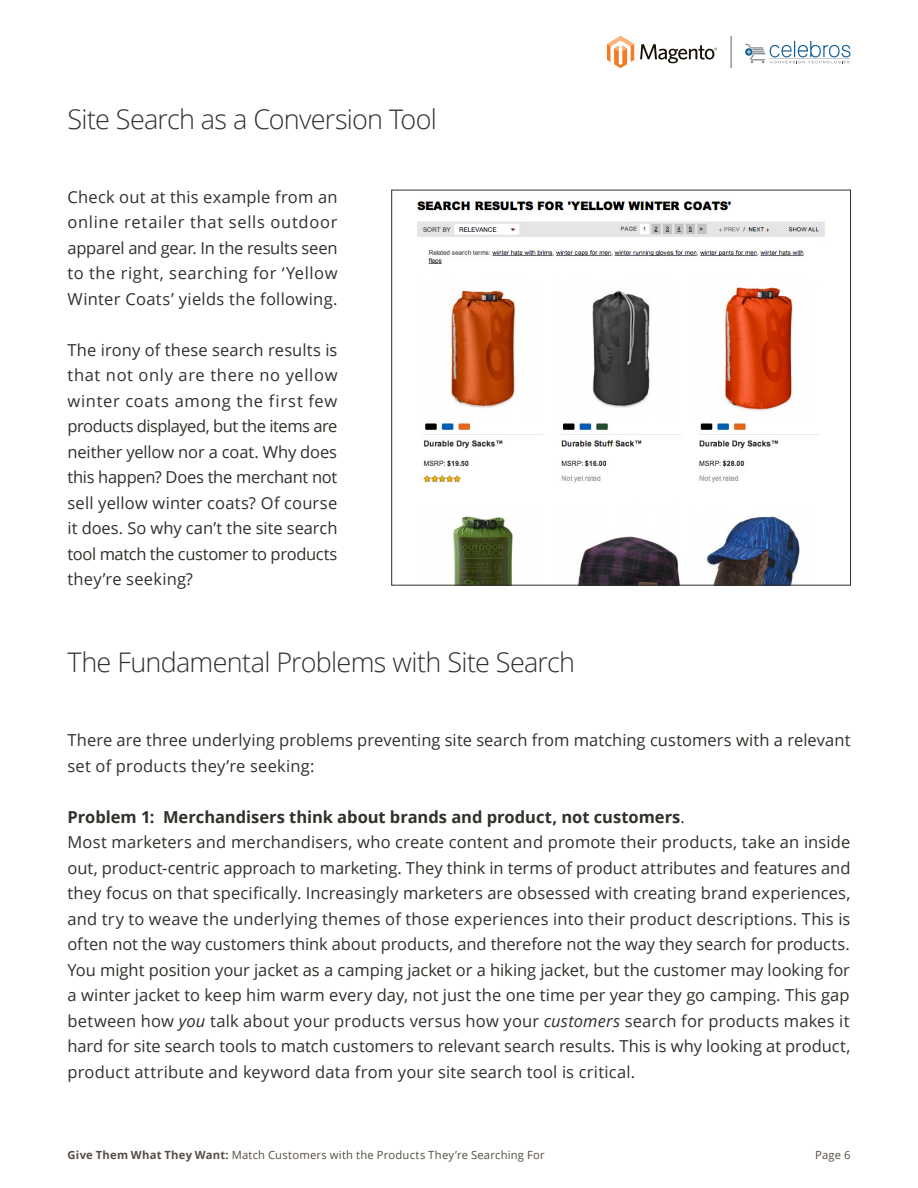
<style>
.page{position:relative;width:918px;height:1188px;background:#fff}
.page>*{position:absolute;margin:0;border:0;box-sizing:border-box;transform-origin:0 0}
.t1{font:300 27px "Open Sans";letter-spacing:-.025em;color:#31302b}
.t2{font:16.5px/25.5px "Open Sans";letter-spacing:.005em;color:#31302b;text-align:justify}
.t3{font:11.25px "Open Sans";letter-spacing:.02em;color:#544e44}
.s1{font-weight:700}
.s2{font-style:italic}
</style>
<div class="page">
<hr style="left:731px;top:36px;width:1px;height:32px;background:#676156">
<svg style="left:607px;top:36px;width:27px;height:32px"></svg>
<svg style="left:640px;top:44px;width:77px;height:19px"></svg>
<svg style="left:745px;top:41px;width:106px;height:22px"></svg>
<img style="left:417px;top:199px;width:408px;height:384px">
<h1 class="t1" style="left:68px;top:100px;width:371px">Site Search as a Conversion Tool</h1>
<p class="t2" style="left:68px;top:184px;width:272px">Check out at this example from an online retailer that sells outdoor apparel and gear. In the results seen to the right, searching for ‘Yellow Winter Coats’ yields the following.</p>
<p class="t2" style="left:68px;top:337px;width:272px">The irony of these search results is that not only are there no yellow winter coats among the first few products displayed, but the items are neither yellow nor a coat. Why does this happen? Does the merchant not sell yellow winter coats? Of course it does. So why can’t the site search tool match the customer to products they’re seeking?</p>
<h1 class="t1" style="left:68px;top:644px;width:509px">The Fundamental Problems with Site Search</h1>
<p class="t2" style="left:68px;top:727px;width:785px">There are three underlying problems preventing site search from matching customers with a relevant set of products they’re seeking:</p>
<p class="t2" style="left:67px;top:804px;width:785px;text-align:left"><span class="s1">Problem 1: Merchandisers think about brands and product, not customers</span>.<br>Most marketers and merchandisers, who create content and promote their products, take an inside out, product-centric approach to marketing. They think in terms of product attributes and features and they focus on that specifically. Increasingly marketers are obsessed with creating brand experiences, and try to weave the underlying themes of those experiences into their product descriptions. This is often not the way customers think about products, and therefore not the way they search for products.<br>You might position your jacket as a camping jacket or a hiking jacket, but the customer may looking for a winter jacket to keep him warm every day, not just the one time per year they go camping. This gap between how <span class="s2">you</span> talk about your products versus how your <span class="s2">customers</span> search for products makes it hard for site search tools to match customers to relevant search results. This is why looking at product, product attribute and keyword data from your site search tool is critical.</p>
<p class="t3" style="left:68px;top:1147px;width:479px"><span class="s1">Give Them What They Want:</span> Match Customers with the Products They’re Searching For</p>
<p class="t3" style="left:815px;top:1147px;width:37px">Page 6</p>
</div>
